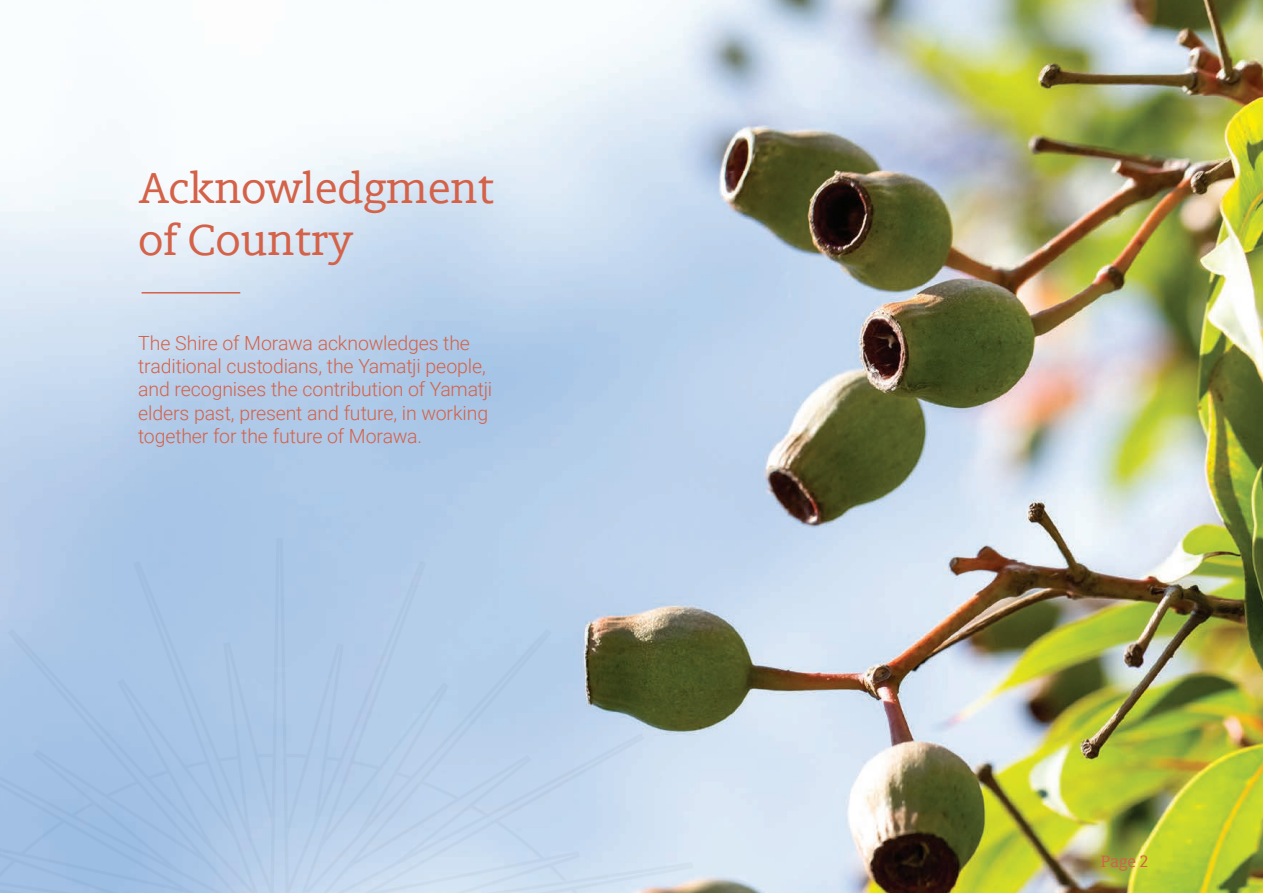
<style>
.page{position:relative;width:1263px;height:893px;background:#fff}
.page>*{position:absolute;margin:0;border:0;box-sizing:border-box;transform-origin:0 0}
.t1{font:500 43.5px/52.2px "Berlingske Slab";color:#d46249}
.t2{font:300 19.5px/23.4px "Roboto";letter-spacing:-.01em;color:#d46249}
.t3{font:500 16.5px "Berlingske Slab";letter-spacing:-.01em;color:#d46249}
.s1{color:#fff}
</style>
<div class="page">
<img style="left:0;top:0;width:1263px;height:893px">
<svg style="left:0;top:538px;width:693px;height:355px"></svg>
<hr style="left:142px;top:292px;width:98px;height:1px;background:#d46249">
<h1 class="t1" style="left:138px;top:160px;width:357px">Acknowledgment of Country</h1>
<p class="t2" style="left:138px;top:330px;width:356px">The Shire of Morawa acknowledges the traditional custodians, the Yamatji people, and recognises the contribution of Yamatji elders past, present and future, in working together for the future of Morawa.</p>
<p class="t3" style="left:1100px;top:850px;width:79px">Page 2<span class="s1">Page 2</span></p>
</div>
